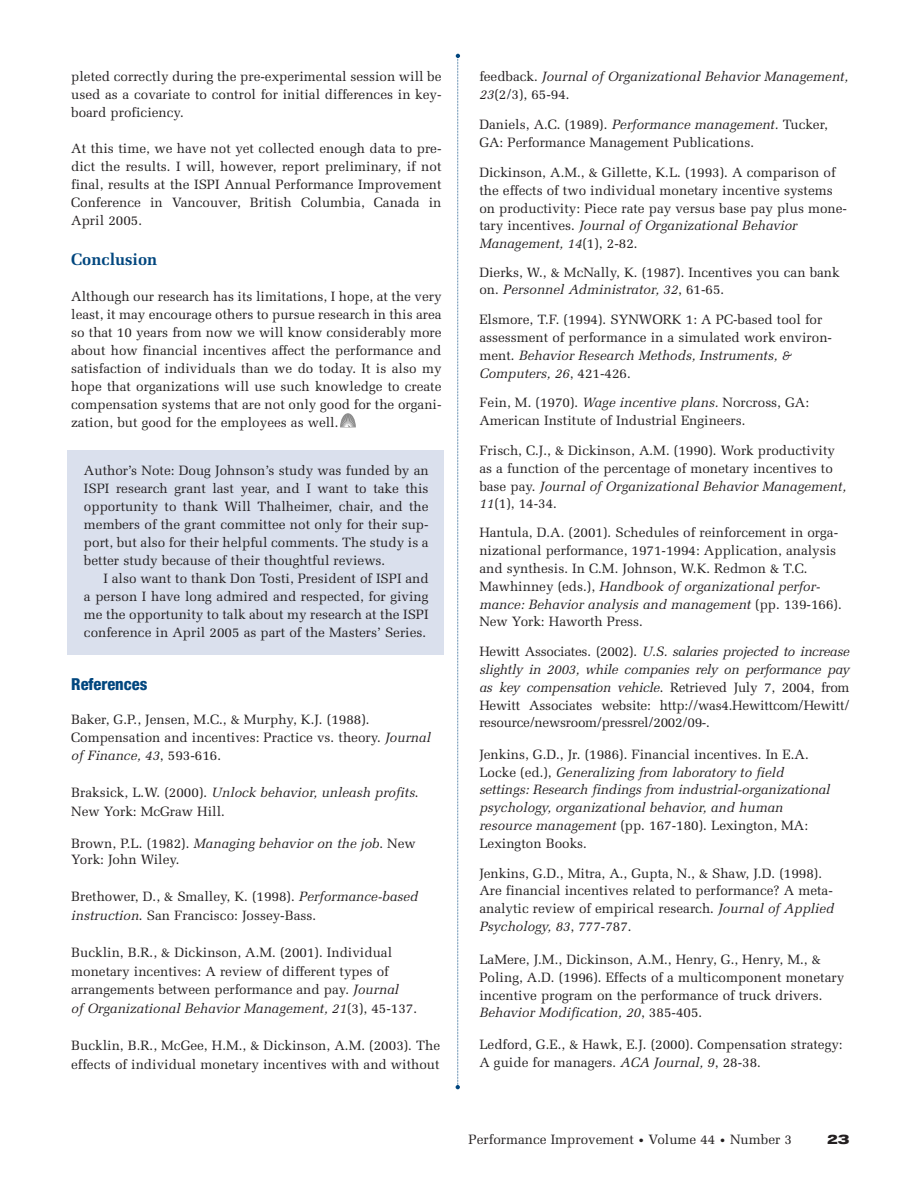
<style>
.page{position:relative;width:918px;height:1188px;background:#fff}
.page>*{position:absolute;margin:0;border:0;box-sizing:border-box;transform-origin:0 0}
.t1{font:700 16.5px "Melior";color:#00467e}
.t2{font:800 condensed 16.5px "Helvetica Neue";color:#00467e}
.t3{font:13.5px/17.9px "Melior";color:#231f20}
.t4{font:italic 13.5px/17.9px "Melior";color:#231f20}
.t5{font:700 expanded 13.5px "Akzidenz Grotesk BE";color:#231f20}
.s1{font-style:italic}
.s2{font-style:normal}
.s3{font-size:10.5px}
</style>
<div class="page">
<div style="left:68px;top:451px;width:376px;height:204px;background:#dae0ed"></div>
<svg style="left:340px;top:413px;width:16px;height:14px"></svg>
<svg style="left:456px;top:54px;width:4px;height:1035px"></svg>
<p class="t3" style="left:71px;top:68px;width:372px;text-align:justify">pleted correctly during the pre-experimental session will be used as a covariate to control for initial differences in key&shy;board proficiency.</p>
<p class="t3" style="left:71px;top:140px;width:372px;text-align:justify">At this time, we have not yet collected enough data to pre&shy;dict the results. I will, however, report preliminary, if not final, results at the ISPI Annual Performance Improvement Conference in Vancouver, British Columbia, Canada in April 2005.</p>
<p class="t1" style="left:71px;top:253px;width:88px">Conclusion</p>
<p class="t3" style="left:71px;top:289px;width:372px;text-align:justify">Although our research has its limitations, I hope, at the very least, it may encourage others to pursue research in this area so that 10 years from now we will know considerably more about how financial incentives affect the performance and satisfaction of individuals than we do today. It is also my hope that organizations will use such knowledge to create compensation systems that are not only good for the organi&shy;zation, but good for the employees as well.</p>
<p class="t3" style="left:84px;top:463px;width:346px;text-align:justify">Author’s Note: Doug Johnson’s study was funded by an ISPI research grant last year, and I want to take this opportunity to thank Will Thalheimer, chair, and the members of the grant committee not only for their sup&shy;port, but also for their helpful comments. The study is a better study because of their thoughtful reviews.</p>
<p class="t3" style="left:84px;top:571px;width:346px;text-align:justify;text-indent:19px">I also want to thank Don Tosti, President of ISPI and a person I have long admired and respected, for giving me the opportunity to talk about my research at the ISPI conference in April 2005 as part of the Masters’ Series.</p>
<p class="t2" style="left:71px;top:678px;width:78px">References</p>
<p class="t3" style="left:71px;top:712px;width:361px">Baker, G.P., Jensen, M.C., &amp; Murphy, K.J. (1988).<br>Compensation and incentives: Practice vs. theory. <span class="s1">Journal of Finance, 43</span>, 593-616.</p>
<p class="t3" style="left:71px;top:785px;width:349px;line-height:18.6px">Braksick, L.W. (2000). <span class="s1">Unlock behavior, unleash profits</span>.<br>New York: McGraw Hill.</p>
<p class="t3" style="left:71px;top:837px;width:346px;line-height:16.2px">Brown, P.L. (1982). <span class="s1">Managing behavior on the job</span>. New<br>York: John Wiley.</p>
<p class="t3" style="left:71px;top:889px;width:348px;line-height:18.6px">Brethower, D., &amp; Smalley, K. (1998). <span class="s1">Performance-based instruction</span>. San Francisco: Jossey-Bass.</p>
<p class="t3" style="left:71px;top:945px;width:347px;line-height:18.6px">Bucklin, B.R., &amp; Dickinson, A.M. (2001). Individual monetary incentives: A review of different types of arrangements between performance and pay. <span class="s1">Journal<br>of Organizational Behavior Management, 21</span>(3), 45-137.</p>
<p class="t3" style="left:71px;top:1038px;width:370px;line-height:18.6px">Bucklin, B.R., McGee, H.M., &amp; Dickinson, A.M. (2003). The effects of individual monetary incentives with and without</p>
<p class="t4" style="left:479px;top:68px;width:370px;line-height:18.6px"><span class="s2">feedback.</span> Journal of Organizational Behavior Management,<br>23<span class="s2">(2/3), 65-94.</span></p>
<p class="t3" style="left:479px;top:117px;width:350px">Daniels, A.C. (1989). <span class="s1">Performance management.</span> Tucker,<br>GA: Performance Management Publications.</p>
<p class="t3" style="left:479px;top:165px;width:369px">Dickinson, A.M., &amp; Gillette, K.L. (1993). A comparison of the effects of two individual monetary incentive systems on productivity: Piece rate pay versus base pay plus mone&shy;tary incentives. <span class="s1">Journal of Organizational Behavior Management, 14</span>(1), 2-82.</p>
<p class="t3" style="left:479px;top:264px;width:362px">Dierks, W., &amp; McNally, K. (1987). Incentives you can bank on. <span class="s1">Personnel Administrator, 32</span>, 61-65.</p>
<p class="t3" style="left:479px;top:312px;width:354px">Elsmore, T.F. (1994). SYNWORK 1: A PC-based tool for assessment of performance in a simulated work environ&shy;ment. <span class="s1">Behavior Research Methods, Instruments, &amp; Computers, 26</span>, 421-426.</p>
<p class="t3" style="left:479px;top:395px;width:331px">Fein, M. (1970). <span class="s1">Wage incentive plans.</span> Norcross, GA:<br>American Institute of Industrial Engineers.</p>
<p class="t3" style="left:479px;top:443px;width:368px">Frisch, C.J., &amp; Dickinson, A.M. (1990). Work productivity as a function of the percentage of monetary incentives to base pay. <span class="s1">Journal of Organizational Behavior Management, 11</span>(1), 14-34.</p>
<p class="t3" style="left:479px;top:525px;width:364px">Hantula, D.A. (2001). Schedules of reinforcement in orga&shy;nizational performance, 1971-1994: Application, analysis and synthesis. In C.M. Johnson, W.K. Redmon &amp; T.C.<br>Mawhinney (eds.), <span class="s1">Handbook of organizational perfor&shy;mance: Behavior analysis and management</span> (pp. 139-166).<br>New York: Haworth Press.</p>
<p class="t3" style="left:479px;top:644px;width:372px;text-align:justify">Hewitt Associates. (2002). <span class="s1">U.S. salaries projected to increase slightly in 2003, while companies rely on performance pay as key compensation vehicle</span>. Retrieved July 7, 2004, from Hewitt Associates website: http://was4.Hewittcom/Hewitt/ resource/newsroom/pressrel/2002/09-.</p>
<p class="t4" style="left:479px;top:746px;width:352px"><span class="s2">Jenkins, G.D., Jr. (1986). Financial incentives. In E.A.<br>Locke (ed.),</span> Generalizing from laboratory to field settings: Research findings from industrial-organizational psychology, organizational behavior, and human resource management <span class="s2">(pp. 167-180). Lexington, MA:<br>Lexington Books.</span></p>
<p class="t3" style="left:479px;top:865px;width:356px">Jenkins, G.D., Mitra, A., Gupta, N., &amp; Shaw, J.D. (1998).<br>Are financial incentives related to performance? A meta&shy;analytic review of empirical research. <span class="s1">Journal of Applied Psychology, 83</span>, 777-787.</p>
<p class="t3" style="left:479px;top:952px;width:366px">LaMere, J.M., Dickinson, A.M., Henry, G., Henry, M., &amp; Poling, A.D. (1996). Effects of a multicomponent monetary incentive program on the performance of truck drivers.<br><span class="s1">Behavior Modification, 20</span>, 385-405.</p>
<p class="t3" style="left:479px;top:1037px;width:365px">Ledford, G.E., &amp; Hawk, E.J. (2000). Compensation strategy:<br>A guide for managers. <span class="s1">ACA Journal, 9</span>, 28-38.</p>
<p class="t3" style="left:469px;top:1132px;width:325px">Performance Improvement <span class="s3">•</span> Volume 44 <span class="s3">•</span> Number 3</p>
<p class="t5" style="left:827px;top:1135px;width:25px">23</p>
</div>
